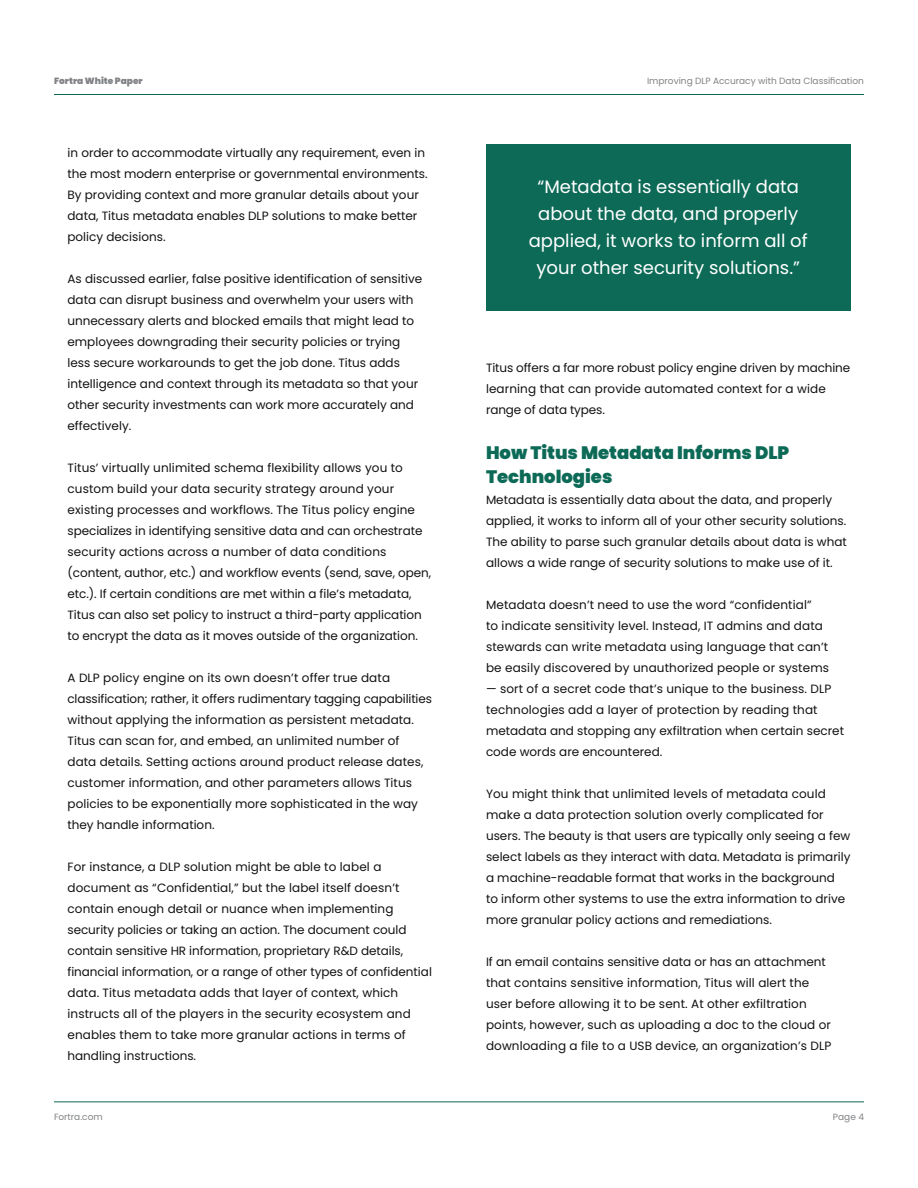
<style>
.page{position:relative;width:918px;height:1188px;background:#fff}
.page>*{position:absolute;margin:0;border:0;box-sizing:border-box;transform-origin:0 0}
.t1{font:18px/27px "Poppins";color:#fff;text-align:center}
.t2{font:900 18px/24px "Poppins";color:#0c6a56}
.t3{font:12px/21px "Poppins";color:#121112}
.t4{font:9px "Poppins";color:#808285}
.t5{font:900 9px "Poppins";color:#808285}
</style>
<div class="page">
<hr style="left:54px;top:94px;width:810px;height:1px;background:#0c6a56">
<hr style="left:54px;top:1101px;width:810px;height:1px;background:#0c6a56">
<div style="left:486px;top:144px;width:364px;height:166px;background:#0c6a56"></div>
<p class="t5" style="left:54px;top:76px;width:90px">Fortra White Paper</p>
<p class="t4" style="left:647px;top:76px;width:218px">Improving DLP Accuracy with Data Classification</p>
<p class="t3" style="left:68px;top:142px;width:362px">in order to accommodate virtually any requirement, even in the most modern enterprise or governmental environments.<br>By providing context and more granular details about your data, Titus metadata enables DLP solutions to make better policy decisions.</p>
<p class="t3" style="left:68px;top:268px;width:356px">As discussed earlier, false positive identification of sensitive data can disrupt business and overwhelm your users with unnecessary alerts and blocked emails that might lead to employees downgrading their security policies or trying less secure workarounds to get the job done. Titus adds intelligence and context through its metadata so that your other security investments can work more accurately and effectively.</p>
<p class="t3" style="left:68px;top:457px;width:365px">Titus’ virtually unlimited schema flexibility allows you to custom build your data security strategy around your existing processes and workflows. The Titus policy engine specializes in identifying sensitive data and can orchestrate security actions across a number of data conditions (content, author, etc.) and workflow events (send, save, open, etc.). If certain conditions are met within a file’s metadata, Titus can also set policy to instruct a third-party application to encrypt the data as it moves outside of the organization.</p>
<p class="t3" style="left:68px;top:667px;width:366px">A DLP policy engine on its own doesn’t offer true data classification; rather, it offers rudimentary tagging capabilities without applying the information as persistent metadata.<br>Titus can scan for, and embed, an unlimited number of<br>data details. Setting actions around product release dates, customer information, and other parameters allows Titus policies to be exponentially more sophisticated in the way they handle information.</p>
<p class="t3" style="left:68px;top:856px;width:366px">For instance, a DLP solution might be able to label a document as “Confidential,” but the label itself doesn’t contain enough detail or nuance when implementing security policies or taking an action. The document could contain sensitive HR information, proprietary R&amp;D details, financial information, or a range of other types of confidential data. Titus metadata adds that layer of context, which instructs all of the players in the security ecosystem and enables them to take more granular actions in terms of handling instructions.</p>
<h1 class="t1" style="left:529px;top:173px;width:280px">“Metadata is essentially data about the data, and properly applied, it works to inform all of your other security solutions.”</h1>
<p class="t3" style="left:486px;top:358px;width:366px">Titus offers a far more robust policy engine driven by machine learning that can provide automated context for a wide range of data types.</p>
<h1 class="t2" style="left:486px;top:441px;width:305px">How Titus Metadata Informs DLP<br>Technologies</h1>
<p class="t3" style="left:486px;top:490px;width:362px">Metadata is essentially data about the data, and properly applied, it works to inform all of your other security solutions.<br>The ability to parse such granular details about data is what allows a wide range of security solutions to make use of it.</p>
<p class="t3" style="left:486px;top:595px;width:345px">Metadata doesn’t need to use the word “confidential”<br>to indicate sensitivity level. Instead, IT admins and data stewards can write metadata using language that can’t be easily discovered by unauthorized people or systems</p>
<p class="t3" style="left:486px;top:679px;width:360px">— sort of a secret code that’s unique to the business. DLP technologies add a layer of protection by reading that metadata and stopping any exfiltration when certain secret code words are encountered.</p>
<p class="t3" style="left:486px;top:784px;width:366px">You might think that unlimited levels of metadata could make a data protection solution overly complicated for users. The beauty is that users are typically only seeing a few select labels as they interact with data. Metadata is primarily a machine-readable format that works in the background<br>to inform other systems to use the extra information to drive more granular policy actions and remediations.</p>
<p class="t3" style="left:486px;top:952px;width:347px">If an email contains sensitive data or has an attachment that contains sensitive information, Titus will alert the user before allowing it to be sent. At other exfiltration points, however, such as uploading a doc to the cloud or downloading a file to a USB device, an organization’s DLP</p>
<p class="t4" style="left:54px;top:1112px;width:50px">Fortra.com</p>
<p class="t4" style="left:833px;top:1112px;width:33px">Page 4</p>
</div>
